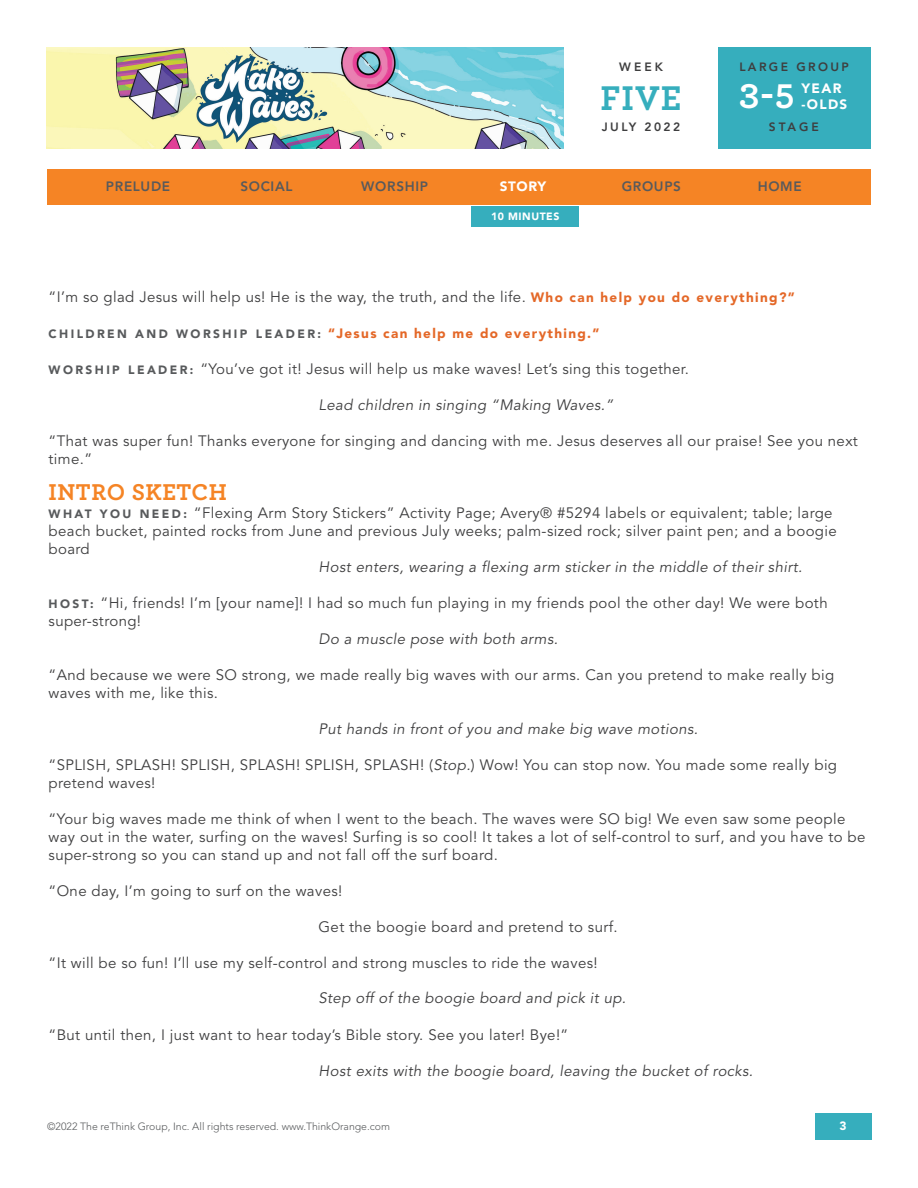
<style>
.page{position:relative;width:918px;height:1188px;background:#fff}
.page>*{position:absolute;margin:0;border:0;box-sizing:border-box;transform-origin:0 0}
.t1{font:700 36px "Archer Pro";color:#36aebd}
.t2{font:700 36px "Archer Pro";color:#fff}
.t3{font:700 24px "Archer Pro";letter-spacing:.025em;color:#f58425}
.t4{font:15px/18px "Avenir LT Std";letter-spacing:.025em;color:#3e3e3f}
.t5{font:italic 15px "Avenir LT Std";letter-spacing:.025em;color:#3e3e3f}
.t6{font:900 13.5px "Avenir LT Std";letter-spacing:.1em;color:#e46828}
.t7{font:800 13.5px "Avenir LT Std";letter-spacing:.05em;color:#585a5c}
.t8{font:900 13.5px/16.2px "Avenir LT Std";letter-spacing:.1em;color:#fff}
.t9{font:800 12px "Avenir LT Std";letter-spacing:.2em;color:#3e3e3f}
.t10{font:900 12px "Avenir LT Std";color:#fff}
.t11{font:300 10.5px "Avenir LT Std";color:#585a5c}
.t12{font:900 10.5px "Avenir LT Std";letter-spacing:.05em;color:#fff}
.s1{font-weight:900;font-size:13.5px;color:#e46828}
.s2{font-size:12px;color:#585a5c}
.s3{font-weight:900;font-size:12px;color:#585a5c}
.s4{font-style:italic}
</style>
<div class="page">
<img style="left:46px;top:47px;width:518px;height:102px">
<div style="left:717px;top:47px;width:154px;height:102px;background:#36aebd"></div>
<div style="left:471px;top:206px;width:108px;height:20px;background:#36aebd"></div>
<div style="left:47px;top:170px;width:824px;height:36px;background:#f58425"></div>
<div style="left:815px;top:1113px;width:57px;height:27px;background:#36aebd"></div>
<p class="t9" style="left:619px;top:59px;width:45px">WEEK</p>
<h1 class="t1" style="left:601px;top:69px;width:82px">FIVE</h1>
<p class="t9" style="left:602px;top:120px;width:80px">JULY 2022</p>
<p class="t9" style="left:739px;top:59px;width:111px">LARGE GROUP</p>
<h1 class="t2" style="left:739px;top:68px;width:57px">3-5</h1>
<p class="t8" style="left:802px;top:80px;width:47px">YEAR -OLDS</p>
<p class="t9" style="left:769px;top:120px;width:52px">STAGE</p>
<p class="t7" style="left:106px;top:178px;width:66px">PRELUDE</p>
<p class="t7" style="left:240px;top:178px;width:54px">SOCIAL</p>
<p class="t7" style="left:361px;top:178px;width:68px">WORSHIP</p>
<p class="t8" style="left:500px;top:178px;width:48px">STORY</p>
<p class="t7" style="left:622px;top:178px;width:61px">GROUPS</p>
<p class="t7" style="left:758px;top:178px;width:46px">HOME</p>
<p class="t12" style="left:491px;top:210px;width:70px">10 MINUTES</p>
<p class="t4" style="left:49px;top:288px;width:748px">“I’m so glad Jesus will help us! He is the way, the truth, and the life. <span class="s1">Who can help you do everything?”</span></p>
<p class="t6" style="left:49px;top:325px;width:553px"><span class="s2">CHILDREN AND WORSHIP LEADER:</span> “Jesus can help me do everything.”</p>
<p class="t4" style="left:49px;top:360px;width:642px"><span class="s3">W O R S H I P L E A D E R :</span> “You’ve got it! Jesus will help us make waves! Let’s sing this together.</p>
<p class="t5" style="left:319px;top:396px;width:296px">Lead children in singing “Making Waves.”</p>
<p class="t4" style="left:49px;top:432px;width:811px">“That was super fun! Thanks everyone for singing and dancing with me. Jesus deserves all our praise! See you next time.”</p>
<h2 class="t3" style="left:49px;top:473px;width:180px">INTRO SKETCH</h2>
<p class="t4" style="left:49px;top:504px;width:790px"><span class="s3">W H AT Y O U N E E D :</span> “Flexing Arm Story Stickers” Activity Page; Avery® #5294 labels or equivalent; table; large beach bucket, painted rocks from June and previous July weeks; palm-sized rock; silver paint pen; and a boogie board</p>
<p class="t5" style="left:319px;top:558px;width:485px">Host enters, wearing a flexing arm sticker in the middle of their shirt.</p>
<p class="t4" style="left:49px;top:594px;width:781px"><span class="s3">H O S T:</span> “Hi, friends! I’m [your name]! I had so much fun playing in my friends pool the other day! We were both super-strong!</p>
<p class="t5" style="left:319px;top:630px;width:241px">Do a muscle pose with both arms.</p>
<p class="t4" style="left:49px;top:666px;width:787px">“And because we were SO strong, we made really big waves with our arms. Can you pretend to make really big waves with me, like this.</p>
<p class="t5" style="left:319px;top:720px;width:381px">Put hands in front of you and make big wave motions.</p>
<p class="t4" style="left:49px;top:756px;width:790px">“SPLISH, SPLASH! SPLISH, SPLASH! SPLISH, SPLASH! (<span class="s4">Stop.</span>) Wow! You can stop now. You made some really big pretend waves!</p>
<p class="t4" style="left:49px;top:810px;width:818px">“Your big waves made me think of when I went to the beach. The waves were SO big! We even saw some people way out in the water, surfing on the waves! Surfing is so cool! It takes a lot of self-control to surf, and you have to be super-strong so you can stand up and not fall off the surf board.</p>
<p class="t4" style="left:49px;top:882px;width:295px">“One day, I’m going to surf on the waves!</p>
<p class="t4" style="left:319px;top:918px;width:301px">Get the boogie board and pretend to surf.</p>
<p class="t4" style="left:49px;top:954px;width:551px">“It will be so fun! I’ll use my self-control and strong muscles to ride the waves!</p>
<p class="t5" style="left:319px;top:990px;width:309px">Step off of the boogie board and pick it up.</p>
<p class="t4" style="left:49px;top:1026px;width:521px">“But until then, I just want to hear today’s Bible story. See you later! Bye!”</p>
<p class="t5" style="left:319px;top:1062px;width:436px">Host exits with the boogie board, leaving the bucket of rocks.</p>
<p class="t11" style="left:47px;top:1120px;width:344px">©2022 The reThink Group, Inc. All rights reserved. www.ThinkOrange.com</p>
<p class="t10" style="left:840px;top:1118px;width:9px">3</p>
</div>
